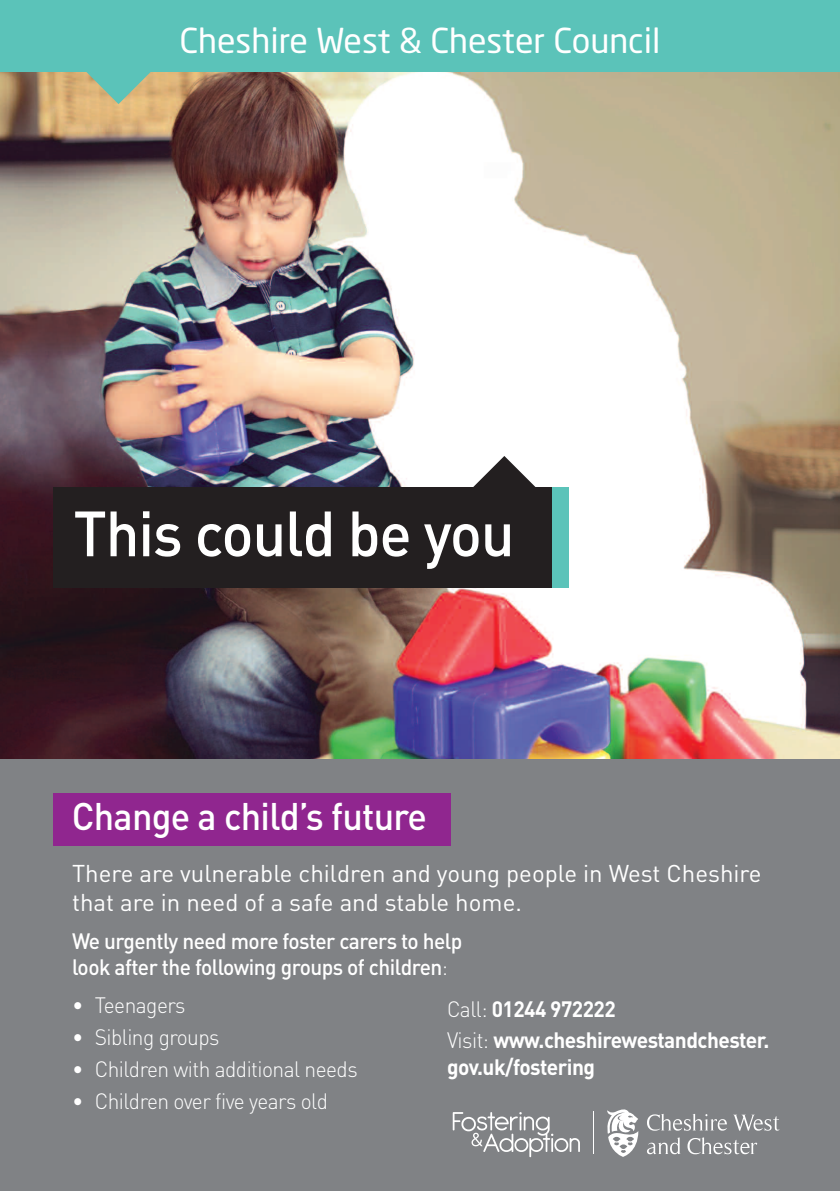
<style>
.page{position:relative;width:840px;height:1191px;background:#fff}
.page>*{position:absolute;margin:0;border:0;box-sizing:border-box;transform-origin:0 0}
.t1{font:500 62.8px "DIN";letter-spacing:-.02em;color:#fff;scale:.95 1}
.t2{font:500 38px "DIN";letter-spacing:-.02em;color:#fff;scale:.95 1}
.t3{font:34px "Neo Sans";color:#fff}
.t4{font:24px/28.8px "DIN";color:#fff}
.t5{font:300 22px "DIN";letter-spacing:-.025em;color:#fff;scale:.95 1}
.t6{font:500 22px/26.4px "DIN";letter-spacing:-.025em;color:#fff;scale:.95 1}
.t7{font:700 22px/27.2px "DIN";letter-spacing:-.025em;color:#fff;scale:.95 1}
.s1{font-weight:300}
</style>
<div class="page">
<img style="left:0;top:72px;width:839px;height:687px">
<div style="left:0;top:0;width:839px;height:72px;background:#5bc3b9"></div>
<svg style="left:72px;top:72px;width:93px;height:32px;background:#b0b98e"></svg>
<svg style="left:450px;top:456px;width:107px;height:31px"></svg>
<div style="left:53px;top:487px;width:499px;height:101px;background:#231f20"></div>
<div style="left:552px;top:487px;width:17px;height:101px;background:#5bc3b9"></div>
<div style="left:0;top:759px;width:839px;height:432px;background:#808285"></div>
<hr style="left:592px;top:1111px;width:1px;height:43px;background:#fff">
<svg style="left:452px;top:1112px;width:127px;height:45px"></svg>
<svg style="left:647px;top:1114px;width:79px;height:16px"></svg>
<svg style="left:733px;top:1114px;width:46px;height:16px"></svg>
<svg style="left:647px;top:1137px;width:33px;height:17px"></svg>
<svg style="left:687px;top:1137px;width:69px;height:17px"></svg>
<svg style="left:607px;top:1109px;width:31px;height:47px"></svg>
<div style="left:53px;top:793px;width:397px;height:52px;background:#90268f"></div>
<h3 class="t3" style="left:179px;top:28px;width:482px">Cheshire West &amp; Chester Council</h3>
<h1 class="t1" style="left:73px;top:498px;width:466px">This could be you</h1>
<h2 class="t2" style="left:72px;top:794px;width:375px">Change a child’s future</h2>
<p class="t4" style="left:72px;top:859px;width:690px">There are vulnerable children and young people in West Cheshire that are in need of a safe and stable home.</p>
<p class="t6" style="left:72px;top:928px;width:412px">We urgently need more foster carers to help look after the following groups of children<span class="s1">:</span></p>
<p class="t5" style="left:72px;top:992px;width:121px">• Teenagers</p>
<p class="t5" style="left:72px;top:1024px;width:157px">• Sibling groups</p>
<p class="t5" style="left:72px;top:1057px;width:302px">• Children with additional needs</p>
<p class="t5" style="left:72px;top:1089px;width:271px">• Children over five years old</p>
<p class="t7" style="left:447px;top:995px;width:179px"><span class="s1">Call:</span> 01244 972222</p>
<p class="t7" style="left:446px;top:1026px;width:340px"><span class="s1">Visit:</span> www.cheshirewestandchester. gov.uk/fostering</p>
</div>
